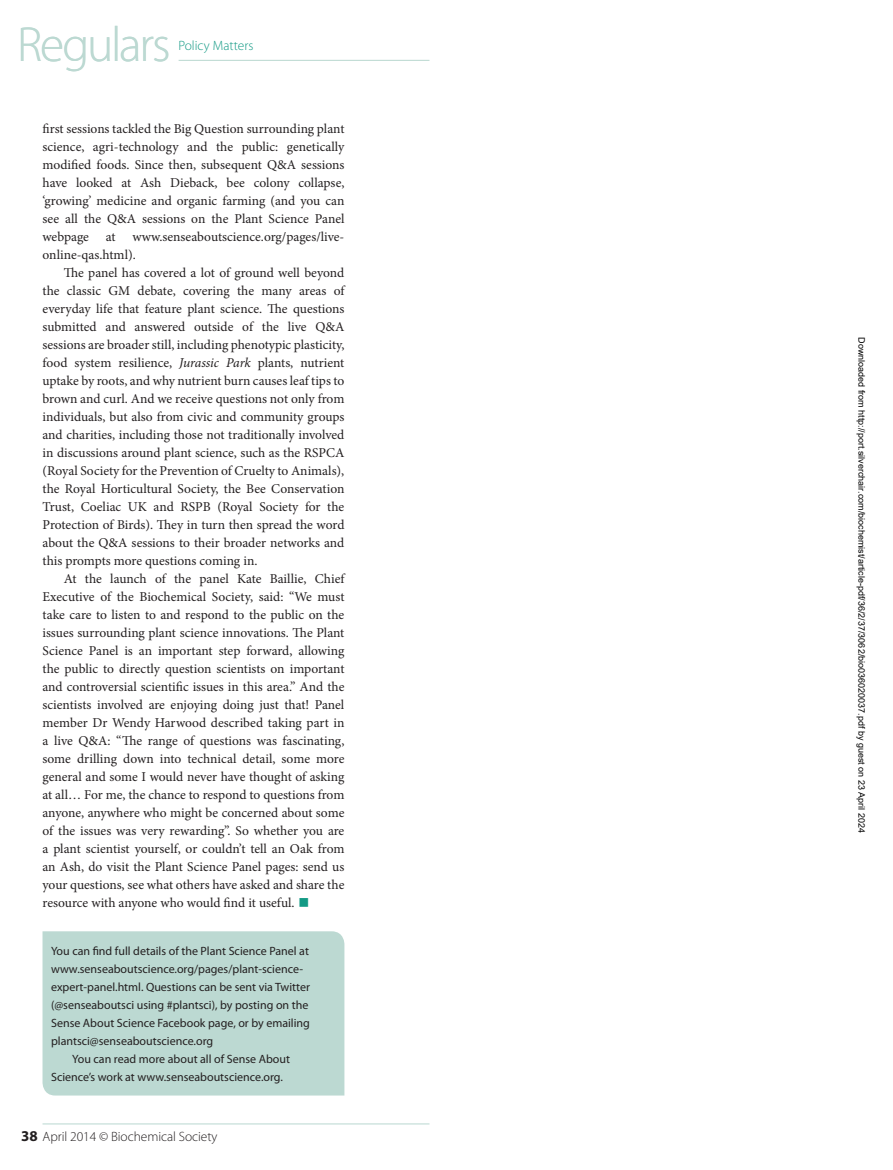
<style>
.page{position:relative;width:893px;height:1170px;background:#fff}
.page>*{position:absolute;margin:0;border:0;box-sizing:border-box;transform-origin:0 0}
.t1{font:300 49.5px "Myriad Pro";letter-spacing:-.045em;color:#bcd9d2}
.Reg_Body_Text{font:700 30px "Minion Pro";color:#139a85}
.t2{font:700 15px "Myriad Pro";color:#231f20}
.Reg_Body_Text-2{font:13.5px/18px "Minion Pro";letter-spacing:-.005em;color:#231f20;text-align:justify}
.Copyright{font:300 13.5px "Myriad Pro";letter-spacing:-.005em;color:#231f20}
.Reg_Section{font:300 13.5px "Myriad Pro";color:#139a85}
.Box_First_Para{font:12px/18px "Myriad Pro";color:#231f20}
.Box_Body_text{font:12px/18px "Myriad Pro";color:#231f20}
.t3{font:9px "Arial";color:#000}
.s1{font-style:italic}
</style>
<div class="page">
<hr style="left:43px;top:1123px;width:386px;height:1px;background:#bcd9d2">
<div style="left:43px;top:931px;width:301px;height:164px;background:#bcd9d2"></div>
<hr style="left:179px;top:60px;width:250px;height:1px;background:#bcd9d2">
<p class="t1" style="left:17px;top:14px;width:155px">Regulars</p>
<p class="Reg_Section" style="left:178px;top:37px;width:77px">Policy Matters</p>
<p class="Reg_Body_Text-2" style="left:43px;top:119px;width:303px">first sessions tackled the Big Question surrounding plant science, agri-technology and the public: genetically modified foods. Since then, subsequent Q&amp;A sessions have looked at Ash Dieback, bee colony collapse, ‘growing’ medicine and organic farming (and you can see all the Q&amp;A sessions on the Plant Science Panel webpage at www.senseaboutscience.org/pages/live&shy;online-qas.html).</p>
<p class="Reg_Body_Text-2" style="left:43px;top:263px;width:303px;text-indent:21px">The panel has covered a lot of ground well beyond the classic GM debate, covering the many areas of everyday life that feature plant science. The questions submitted and answered outside of the live Q&amp;A sessions are broader still, including phenotypic plasticity, food system resilience, <span class="s1">Jurassic Park</span> plants, nutrient uptake by roots, and why nutrient burn causes leaf tips to brown and curl. And we receive questions not only from individuals, but also from civic and community groups and charities, including those not traditionally involved in discussions around plant science, such as the RSPCA (Royal Society for the Prevention of Cruelty to Animals), the Royal Horticultural Society, the Bee Conservation Trust, Coeliac UK and RSPB (Royal Society for the Protection of Birds). They in turn then spread the word about the Q&amp;A sessions to their broader networks and this prompts more questions coming in.</p>
<p class="Reg_Body_Text-2" style="left:43px;top:569px;width:303px;text-indent:21px">At the launch of the panel Kate Baillie, Chief Executive of the Biochemical Society, said: “We must take care to listen to and respond to the public on the issues surrounding plant science innovations. The Plant Science Panel is an important step forward, allowing the public to directly question scientists on important and controversial scientific issues in this area.” And the scientists involved are enjoying doing just that! Panel member Dr Wendy Harwood described taking part in a live Q&amp;A: “The range of questions was fascinating, some drilling down into technical detail, some more general and some I would never have thought of asking at all… For me, the chance to respond to questions from anyone, anywhere who might be concerned about some of the issues was very rewarding”. So whether you are a plant scientist yourself, or couldn’t tell an Oak from an Ash, do visit the Plant Science Panel pages: send us your questions, see what others have asked and share the resource with anyone who would find it useful.</p>
<p class="Reg_Body_Text" style="left:298px;top:879px;width:14px">■</p>
<p class="Box_First_Para" style="left:51px;top:941px;width:260px">You can find full details of the Plant Science Panel at www.senseaboutscience.org/pages/plant-science&shy;expert-panel.html. Questions can be sent via Twitter (@senseaboutsci using #plantsci), by posting on the Sense About Science Facebook page, or by emailing plantsci@senseaboutscience.org</p>
<p class="Box_Body_text" style="left:51px;top:1049px;width:241px;text-indent:21px">You can read more about all of Sense About<br>Science’s work at www.senseaboutscience.org.</p>
<p class="t2" style="left:21px;top:1126px;width:18px">38</p>
<p class="Copyright" style="left:43px;top:1128px;width:177px">April 2014 © Biochemical Society</p>
<p class="t3" style="left:865px;top:337px;width:496px;rotate:90deg">Downloaded from http://port.silverchair.com/biochemist/article-pdf/36/2/37/3062/bio036020037.pdf by guest on 23 April 2024</p>
</div>
